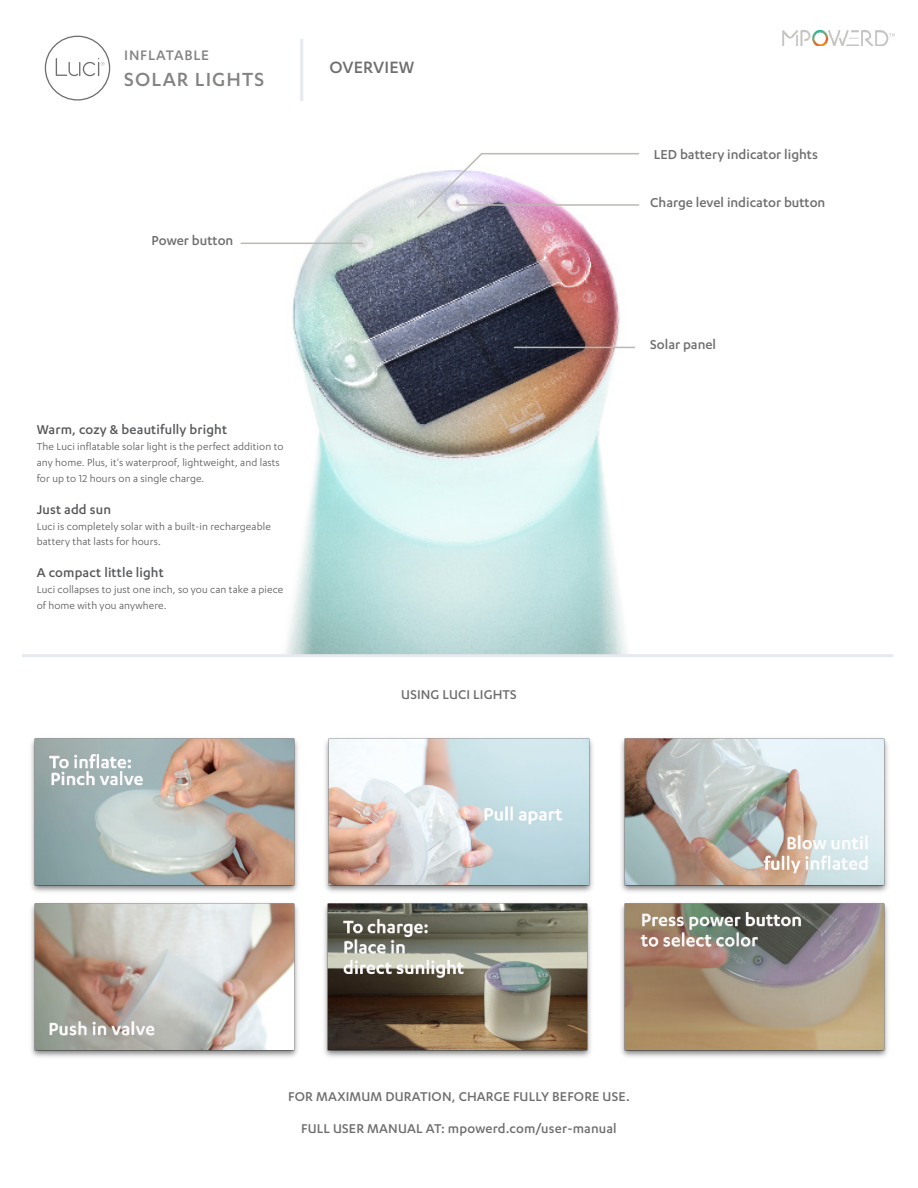
<style>
.page{position:relative;width:918px;height:1188px;background:#fff}
.page>*{position:absolute;margin:0;border:0;box-sizing:border-box;transform-origin:0 0}
.t1{font:500 22.05px "Karbon";letter-spacing:.05em;color:#858282}
.t2{font:500 19.05px "Karbon";letter-spacing:.01em;color:#6e6e6e}
.t3{font:500 16.05px "Karbon";letter-spacing:.05em;color:#858282}
.t4{font:500 15px "Karbon";color:#6e6e6e}
.t5{font:500 14.85px "Karbon";letter-spacing:.01em;color:#6e6e6e}
.t6{font:500 14.85px "Karbon";letter-spacing:.01em;color:#57585a}
.t7{font:11.7px/15.9px "Karbon";letter-spacing:.01em;color:#57585a}
</style>
<div class="page">
<img style="left:259px;top:175px;width:376px;height:479px">
<hr style="left:22px;top:654px;width:871px;height:3px;background:#e6e9ee">
<svg style="left:415px;top:153px;width:225px;height:67px"></svg>
<hr style="left:241px;top:243px;width:122px;height:1px;background:#bbb9b2">
<hr style="left:459px;top:204px;width:180px;height:2px;background:#bbb9b2">
<hr style="left:514px;top:347px;width:121px;height:1px;background:#bbb9b2">
<svg style="left:45px;top:36px;width:65px;height:65px"></svg>
<hr style="left:300px;top:39px;width:3px;height:62px;background:#e6e9ee">
<img style="left:782px;top:30px;width:113px;height:16px">
<img style="left:31px;top:738px;width:267px;height:154px">
<img style="left:325px;top:738px;width:268px;height:154px">
<img style="left:621px;top:738px;width:267px;height:154px">
<img style="left:31px;top:903px;width:267px;height:154px">
<img style="left:324px;top:903px;width:267px;height:154px">
<img style="left:621px;top:903px;width:267px;height:154px">
<p class="t3" style="left:124px;top:46px;width:86px">INFLATABLE</p>
<p class="t1" style="left:124px;top:67px;width:141px">SOLAR LIGHTS</p>
<p class="t4" style="left:152px;top:232px;width:83px">Power button</p>
<p class="t2" style="left:329px;top:56px;width:87px">OVERVIEW</p>
<p class="t6" style="left:37px;top:422px;width:192px">Warm, cozy &amp; beautifully bright</p>
<p class="t7" style="left:37px;top:438px;width:248px">The Luci inflatable solar light is the perfect addition to any home. Plus, it's waterproof, lightweight, and lasts for up to 12 hours on a single charge.</p>
<p class="t6" style="left:37px;top:501px;width:76px">Just add sun</p>
<p class="t7" style="left:37px;top:518px;width:236px">Luci is completely solar with a built-in rechargeable battery that lasts for hours.</p>
<p class="t6" style="left:37px;top:564px;width:129px">A compact little light</p>
<p class="t7" style="left:37px;top:581px;width:248px">Luci collapses to just one inch, so you can take a piece of home with you anywhere.</p>
<p class="t5" style="left:401px;top:686px;width:117px">USING LUCI LIGHTS</p>
<p class="t4" style="left:654px;top:146px;width:165px">LED battery indicator lights</p>
<p class="t4" style="left:650px;top:194px;width:177px">Charge level indicator button</p>
<p class="t4" style="left:650px;top:336px;width:67px">Solar panel</p>
<p class="t5" style="left:288px;top:1088px;width:343px">FOR MAXIMUM DURATION, CHARGE FULLY BEFORE USE.</p>
<p class="t5" style="left:301px;top:1120px;width:317px">FULL USER MANUAL AT: mpowerd.com/user-manual</p>
</div>
